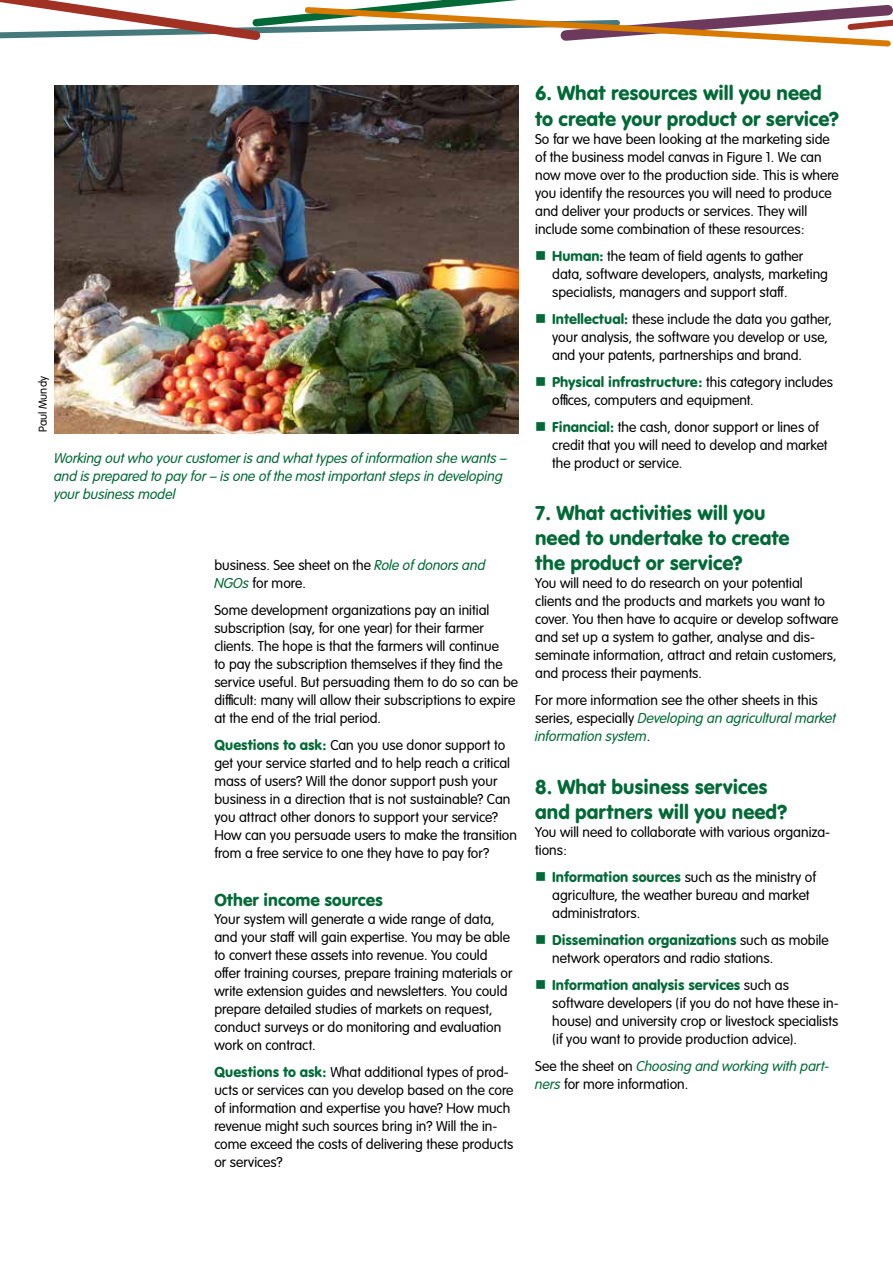
<style>
.page{position:relative;width:893px;height:1263px;background:#fff}
.page>*{position:absolute;margin:0;border:0;box-sizing:border-box;transform-origin:0 0}
.t1{font:21px/25.2px "VAG Rundschrift D";color:#026937}
.t2{font:18px "VAG Rundschrift D";color:#026937}
.t3{font:300 15px/18px "VAG Rundschrift D";color:#000}
.t4{font:italic 300 15px/18px "VAG Rundschrift D";color:#026937}
.t5{font:300 12px "VAG Rundschrift D";color:#000}
.s1{font-style:italic;color:#026937}
.s2{font-weight:400;color:#026937}
</style>
<div class="page">
<svg style="left:0;top:0;width:893px;height:47px"></svg>
<img style="left:54px;top:85px;width:464px;height:348px">
<p class="t5" style="left:36px;top:432px;width:57px;rotate:-90deg">Paul Mundy</p>
<p class="t4" style="left:54px;top:449px;width:455px">Working out who your customer is and what types of information she wants – and is prepared to pay for – is one of the most important steps in developing your business model</p>
<p class="t3" style="left:214px;top:556px;width:273px">business. See sheet on the <span class="s1">Role of donors and<br>NGOs</span> for more.</p>
<p class="t3" style="left:214px;top:601px;width:305px">Some development organizations pay an initial subscription (say, for one year) for their farmer clients. The hope is that the farmers will continue<br>to pay the subscription themselves if they find the service useful. But persuading them to do so can be difficult: many will allow their subscriptions to expire at the end of the trial period.</p>
<p class="t3" style="left:214px;top:736px;width:304px"><span class="s2">Questions to ask:</span> Can you use donor support to get your service started and to help reach a critical mass of users? Will the donor support push your business in a direction that is not sustainable? Can you attract other donors to support your service?<br>How can you persuade users to make the transition from a free service to one they have to pay for?</p>
<p class="t2" style="left:214px;top:889px;width:170px">Other income sources</p>
<p class="t3" style="left:214px;top:910px;width:300px">Your system will generate a wide range of data, and your staff will gain expertise. You may be able to convert these assets into revenue. You could offer training courses, prepare training materials or write extension guides and newsletters. You could prepare detailed studies of markets on request, conduct surveys or do monitoring and evaluation work on contract.</p>
<p class="t3" style="left:214px;top:1063px;width:301px"><span class="s2">Questions to ask:</span> What additional types of prod&shy;ucts or services can you develop based on the core of information and expertise you have? How much revenue might such sources bring in? Will the in&shy;come exceed the costs of delivering these products or services?</p>
<h1 class="t1" style="left:535px;top:81px;width:305px">6. What resources will you need to create your product or service?</h1>
<p class="t3" style="left:535px;top:130px;width:305px">So far we have been looking at the marketing side of the business model canvas in Figure 1. We can now move over to the production side. This is where you identify the resources you will need to produce and deliver your products or services. They will include some combination of these resources:</p>
<p class="t3" style="left:552px;top:247px;width:277px"><span class="s2">Human:</span> the team of field agents to gather data, software developers, analysts, marketing specialists, managers and support staff.</p>
<p class="t3" style="left:552px;top:310px;width:281px"><span class="s2">Intellectual:</span> these include the data you gather, your analysis, the software you develop or use, and your patents, partnerships and brand.</p>
<p class="t3" style="left:552px;top:373px;width:282px"><span class="s2">Physical infrastructure:</span> this category includes offices, computers and equipment.</p>
<p class="t3" style="left:552px;top:418px;width:277px"><span class="s2">Financial:</span> the cash, donor support or lines of credit that you will need to develop and market the product or service.</p>
<h1 class="t1" style="left:535px;top:500px;width:256px">7. What activities will you need to undertake to create the product or service?</h1>
<p class="t3" style="left:535px;top:575px;width:305px">You will need to do research on your potential clients and the products and markets you want to cover. You then have to acquire or develop software and set up a system to gather, analyse and dis&shy;seminate information, attract and retain customers, and process their payments.</p>
<p class="t3" style="left:535px;top:692px;width:302px">For more information see the other sheets in this series, especially <span class="s1">Developing an agricultural market information system</span>.</p>
<h1 class="t1" style="left:535px;top:774px;width:254px">8. What business services and partners will you need?</h1>
<p class="t3" style="left:535px;top:823px;width:296px">You will need to collaborate with various organiza&shy;tions:</p>
<p class="t3" style="left:552px;top:868px;width:265px"><span class="s2">Information sources</span> such as the ministry of agriculture, the weather bureau and market administrators.</p>
<p class="t3" style="left:552px;top:931px;width:278px"><span class="s2">Dissemination organizations</span> such as mobile network operators and radio stations.</p>
<p class="t3" style="left:552px;top:976px;width:288px"><span class="s2">Information analysis services</span> such as software developers (if you do not have these in&shy;house) and university crop or livestock specialists (if you want to provide production advice).</p>
<p class="t3" style="left:535px;top:1057px;width:296px">See the sheet on <span class="s1">Choosing and working with part&shy;ners</span> for more information.</p>
</div>
